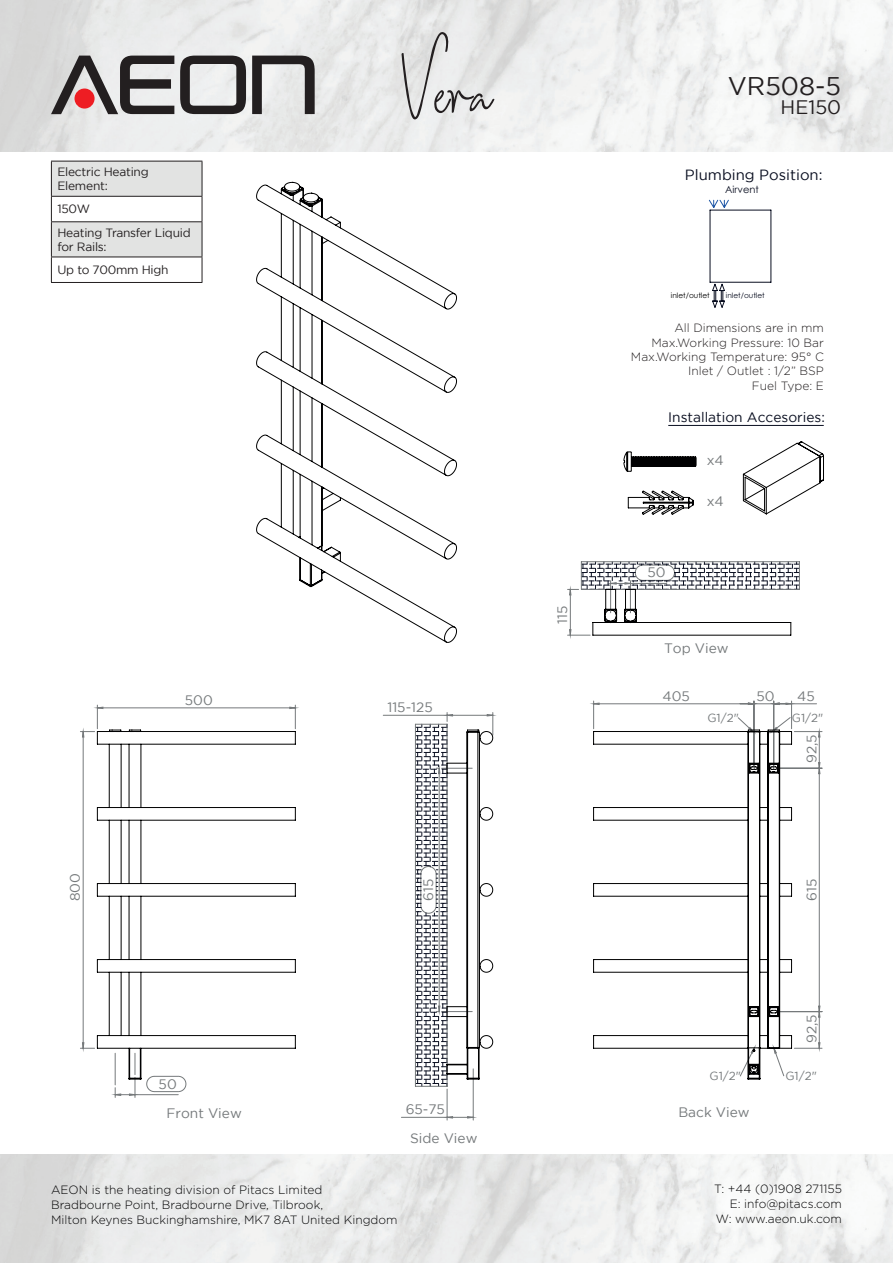
<style>
.page{position:relative;width:893px;height:1263px;background:#fff}
.page>*{position:absolute;margin:0;border:0;box-sizing:border-box;transform-origin:0 0}
.t1{font:90px "Southampton";color:#231f20}
.t2{font:25.5px "Gotham";color:#231f20}
.t3{font:19.5px "Gotham";color:#231f20}
.t4{font:14.7px "Gotham";color:#090e20}
.t5{font:13.8px "Gotham";color:#090e20}
.t6{font:13.8px "Gotham";color:#75797b}
.t7{font:13.65px/29.7px "Gotham";color:#75797b}
.t8{font:300 12px/15px "Gotham";color:#000001}
.t9{font:300 12px/14.4px "Gotham";color:#231f20;text-align:right}
.t10{font:12px/23.1px "Gotham";letter-spacing:-.02em;color:#231f20}
.t11{font:11.7px "Gotham";color:#75797b}
.t12{font:9.9px "Century Gothic";color:#090e20}
.t13{font:7.35px "Century Gothic";color:#000001}
.t14{font:7.35px "Century Gothic";color:#090e20}
</style>
<div class="page">
<img style="left:0;top:0;width:893px;height:151px">
<svg style="left:180px;top:56px;width:66px;height:58px;background:#908f90"></svg>
<svg style="left:252px;top:56px;width:63px;height:58px;background:#999898"></svg>
<svg style="left:51px;top:56px;width:123px;height:58px;background:#9a9090"></svg>
<svg style="left:708px;top:199px;width:64px;height:109px"></svg>
<hr style="left:135px;top:1094px;width:43px;height:1px;background:#75797b">
<svg style="left:154px;top:1091px;width:24px;height:1px"></svg>
<hr style="left:581px;top:561px;width:218px;height:1px;background:#75797b">
<hr style="left:401px;top:1117px;width:46px;height:1px;background:#75797b">
<hr style="left:447px;top:1089px;width:1px;height:31px;background:#75797b">
<hr style="left:473px;top:1069px;width:1px;height:51px;background:#75797b">
<hr style="left:415px;top:1086px;width:32px;height:1px;background:#75797b">
<svg style="left:82px;top:731px;width:2px;height:317px"></svg>
<svg style="left:115px;top:1080px;width:21px;height:17px"></svg>
<svg style="left:569px;top:562px;width:231px;height:28px"></svg>
<svg style="left:792px;top:702px;width:28px;height:350px"></svg>
<svg style="left:97px;top:589px;width:695px;height:491px"></svg>
<hr style="left:668px;top:425px;width:156px;height:1px;background:#090e20">
<svg style="left:742px;top:441px;width:82px;height:74px"></svg>
<svg style="left:623px;top:451px;width:74px;height:21px"></svg>
<svg style="left:627px;top:490px;width:67px;height:25px"></svg>
<svg style="left:256px;top:181px;width:201px;height:462px"></svg>
<svg style="left:51px;top:161px;width:152px;height:121px"></svg>
<hr style="left:51px;top:282px;width:151px;height:1px;background:#231f20">
<p class="t10" style="left:57px;top:164px;width:93px;line-height:14.4px">Electric Heating<br>Element:</p>
<p class="t10" style="left:57px;top:197px;width:135px">150W<br>Heating Transfer Liquid</p>
<p class="t10" style="left:57px;top:235px;width:113px">for Rails:<br>Up to 700mm High</p>
<h1 class="t1" style="left:403px;top:29px;width:89px">Vera</h1>
<p class="t7" style="left:60px;top:901px;width:30px;rotate:-90deg">800</p>
<p class="t7" style="left:185px;top:685px;width:29px">500</p>
<p class="t7" style="left:167px;top:1069px;width:77px;text-indent:-8px">50<br>Front View</p>
<p class="t7" style="left:387px;top:692px;width:47px">115-125</p>
<p class="t7" style="left:413px;top:901px;width:24px;rotate:-90deg">615</p>
<p class="t7" style="left:406px;top:1094px;width:41px">65-75</p>
<p class="t7" style="left:410px;top:1123px;width:69px">Side View</p>
<p class="t8" style="left:51px;top:1182px;width:348px">AEON is the heating division of Pitacs Limited<br>Bradbourne Point, Bradbourne Drive, Tilbrook,<br>Milton Keynes Buckinghamshire, MK7 8AT United Kingdom</p>
<p class="t7" style="left:547px;top:623px;width:20px;rotate:-90deg">115</p>
<h2 class="t2" style="left:728px;top:72px;width:115px">VR508-5</h2>
<h3 class="t3" style="left:780px;top:96px;width:62px">HE150</h3>
<p class="t4" style="left:685px;top:166px;width:139px">Plumbing Position:</p>
<p class="t12" style="left:725px;top:183px;width:35px">Airvent</p>
<p class="t13" style="left:671px;top:290px;width:40px">inlet/outlet</p>
<p class="t14" style="left:726px;top:290px;width:40px">inlet/outlet</p>
<p class="t9" style="left:631px;top:320px;width:194px">All Dimensions are in mm<br>Max.Working Pressure: 10 Bar<br>Max.Working Temperature: 95° C<br>Inlet / Outlet : 1/2” BSP<br>Fuel Type: E</p>
<p class="t5" style="left:668px;top:410px;width:158px">Installation Accesories:</p>
<p class="t7" style="left:647px;top:557px;width:20px">50</p>
<p class="t6" style="left:707px;top:453px;width:19px">x4</p>
<p class="t6" style="left:707px;top:493px;width:19px">x4</p>
<p class="t7" style="left:664px;top:633px;width:66px">Top View</p>
<p class="t7" style="left:662px;top:681px;width:29px">405</p>
<p class="t7" style="left:756px;top:681px;width:20px">50</p>
<p class="t7" style="left:797px;top:681px;width:19px">45</p>
<p class="t11" style="left:707px;top:711px;width:33px">G1/2"</p>
<p class="t11" style="left:792px;top:711px;width:33px">G1/2"</p>
<p class="t7" style="left:796px;top:763px;width:30px;rotate:-90deg">92,5</p>
<p class="t7" style="left:796px;top:901px;width:24px;rotate:-90deg">615</p>
<p class="t11" style="left:709px;top:1070px;width:33px">G1/2"</p>
<p class="t7" style="left:678px;top:1097px;width:73px">Back View</p>
<p class="t7" style="left:796px;top:1043px;width:30px;rotate:-90deg">92,5</p>
<p class="t11" style="left:785px;top:1070px;width:33px">G1/2"</p>
<p class="t8" style="left:714px;top:1181px;width:129px;text-align:right">T: +44 (0)1908 271155<br>E: info@pitacs.com<br>W: www.aeon.uk.com</p>
</div>
